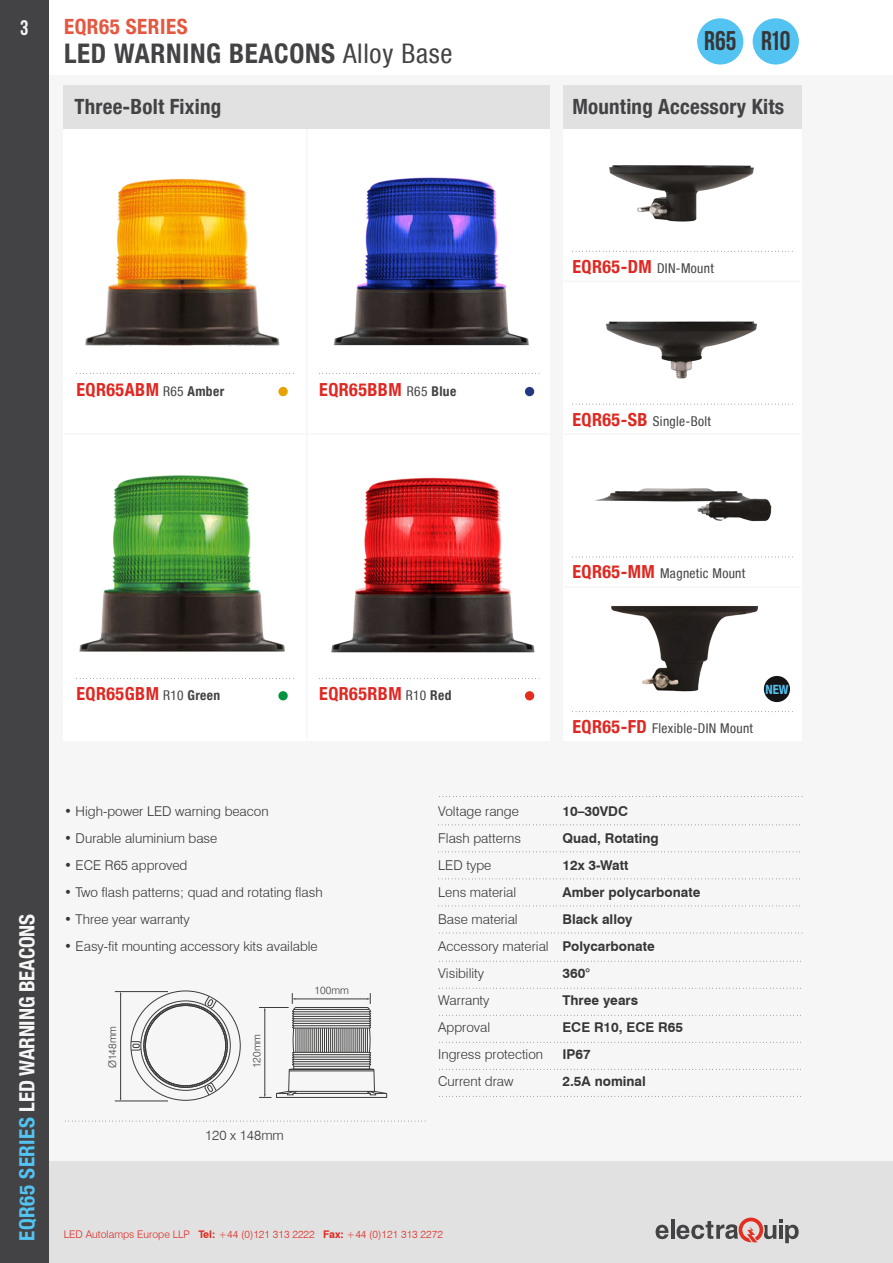
<style>
.page{position:relative;width:893px;height:1263px;background:#f6f6f6}
.page>*{position:absolute;margin:0;border:0;box-sizing:border-box;transform-origin:0 0}
.t1{font:700 condensed 27px "Helvetica Neue LT";letter-spacing:.025em;color:#434346}
.t2{font:27px "Bebas Neue";letter-spacing:-.01em;color:#373636}
.t3{font:700 condensed 21px "Helvetica Neue LT";letter-spacing:.01em;color:#434346}
.t4{font:700 condensed 21px "Helvetica Neue LT";letter-spacing:-.01em;color:#f6f6f6}
.t5{font:700 condensed 21px "Helvetica Neue LT";letter-spacing:.025em;color:#e65740}
.t6{font:21px "Bebas Neue";color:#f6f6f6}
.t7{font:700 condensed 18px "Helvetica Neue LT";letter-spacing:.025em;color:#df2822}
.t8{font:300 13.5px "Swiss 721 BT";color:#373636}
.t9{font:700 13.5px "Swiss 721 BT";color:#373636}
.t10{font:condensed 13.5px "Helvetica Neue LT";letter-spacing:.025em;color:#434346}
.t11{font:700 condensed 12.75px "Helvetica Neue LT";color:#53c3f1}
.t12{font:300 10.5px "Swiss 721 BT";color:#df2822}
.t13{font:300 10.5px "Swiss 721 BT";color:#3c3c3b}
.s1{font-weight:400}
.s2{font-weight:400;font-size:13.5px;color:#434346}
.s3{font-size:13.5px;color:#434346}
.s4{font-weight:700;font-size:18px;color:#df2822}
.s5{color:#53c3f1}
.s6{font-weight:700}
</style>
<div class="page">
<div style="left:0;top:0;width:893px;height:74px;background:#fff"></div>
<div style="left:0;top:1161px;width:893px;height:102px;background:#e1e1e1"></div>
<div style="left:0;top:0;width:49px;height:1263px;background:#434346"></div>
<svg style="left:656px;top:1225px;width:12px;height:14px"></svg>
<hr style="left:671px;top:1220px;width:3px;height:19px;background:#434346">
<svg style="left:676px;top:1217px;width:123px;height:26px"></svg>
<div style="left:64px;top:85px;width:486px;height:655px;background:#fff"></div>
<div style="left:563px;top:85px;width:238px;height:655px;background:#fff"></div>
<svg style="left:79px;top:373px;width:214px;height:1px"></svg>
<hr style="left:64px;top:433px;width:486px;height:2px;background:#f6f6f6">
<hr style="left:563px;top:433px;width:237px;height:2px;background:#f6f6f6">
<hr style="left:563px;top:281px;width:237px;height:1px;background:#f6f6f6">
<hr style="left:563px;top:586px;width:237px;height:2px;background:#f6f6f6">
<hr style="left:306px;top:128px;width:2px;height:610px;background:#f6f6f6">
<svg style="left:79px;top:678px;width:214px;height:1px"></svg>
<svg style="left:319px;top:373px;width:220px;height:1px"></svg>
<svg style="left:572px;top:251px;width:218px;height:1px"></svg>
<svg style="left:572px;top:404px;width:218px;height:1px"></svg>
<svg style="left:572px;top:557px;width:218px;height:1px"></svg>
<svg style="left:572px;top:711px;width:218px;height:1px"></svg>
<svg style="left:319px;top:678px;width:220px;height:1px"></svg>
<svg style="left:439px;top:796px;width:363px;height:1px"></svg>
<svg style="left:439px;top:933px;width:363px;height:1px"></svg>
<svg style="left:438px;top:824px;width:362px;height:1px"></svg>
<svg style="left:439px;top:961px;width:362px;height:1px"></svg>
<svg style="left:438px;top:851px;width:362px;height:1px"></svg>
<svg style="left:439px;top:988px;width:362px;height:1px"></svg>
<svg style="left:438px;top:878px;width:362px;height:1px"></svg>
<svg style="left:439px;top:1015px;width:362px;height:1px"></svg>
<svg style="left:438px;top:906px;width:362px;height:1px"></svg>
<svg style="left:439px;top:1042px;width:362px;height:1px"></svg>
<svg style="left:439px;top:1069px;width:362px;height:1px"></svg>
<svg style="left:439px;top:1096px;width:362px;height:1px"></svg>
<div style="left:64px;top:85px;width:486px;height:44px;background:#e1e1e1"></div>
<div style="left:563px;top:85px;width:238px;height:44px;background:#e1e1e1"></div>
<img style="left:85px;top:178px;width:195px;height:168px">
<img style="left:333px;top:177px;width:196px;height:169px">
<img style="left:331px;top:477px;width:204px;height:176px">
<img style="left:79px;top:475px;width:206px;height:177px">
<img style="left:579px;top:165px;width:207px;height:86px">
<img style="left:582px;top:321px;width:204px;height:83px">
<img style="left:595px;top:488px;width:177px;height:34px">
<img style="left:611px;top:606px;width:158px;height:94px">
<svg style="left:131px;top:996px;width:100px;height:99px"></svg>
<hr style="left:120px;top:994px;width:1px;height:104px;background:#3c3c3b">
<hr style="left:115px;top:991px;width:53px;height:1px;background:#3c3c3b">
<hr style="left:115px;top:1101px;width:53px;height:1px;background:#3c3c3b">
<svg style="left:259px;top:993px;width:128px;height:105px"></svg>
<div style="left:764px;top:676px;width:26px;height:26px;background:#141315;border-radius:50%"></div>
<div style="left:753px;top:18px;width:46px;height:47px;background:#53c3f1;border-radius:50%"></div>
<div style="left:697px;top:18px;width:46px;height:47px;background:#53c3f1;border-radius:50%"></div>
<svg style="left:65px;top:1121px;width:360px;height:1px"></svg>
<div style="left:278px;top:387px;width:10px;height:9px;background:#e7a100;border-radius:50%"></div>
<div style="left:278px;top:691px;width:10px;height:9px;background:#009440;border-radius:50%"></div>
<div style="left:525px;top:387px;width:9px;height:9px;background:#243882;border-radius:50%"></div>
<div style="left:525px;top:691px;width:9px;height:9px;background:#e32e1f;border-radius:50%"></div>
<h2 class="t6" style="left:20px;top:17px;width:10px">3</h2>
<p class="t5" style="left:64px;top:14px;width:125px">EQR65 SERIES</p>
<p class="t1" style="left:64px;top:37px;width:390px">LED WARNING BEACONS <span class="s1">Alloy Base</span></p>
<p class="t2" style="left:704px;top:26px;width:34px">R65</p>
<p class="t2" style="left:761px;top:26px;width:31px">R10</p>
<p class="t3" style="left:75px;top:94px;width:148px">Three-Bolt Fixing</p>
<p class="t3" style="left:572px;top:94px;width:213px">Mounting Accessory Kits</p>
<p class="t7" style="left:77px;top:378px;width:149px">EQR65ABM <span class="s2">R65</span> <span class="s3">Amber</span></p>
<p class="t7" style="left:319px;top:378px;width:138px">EQR65BBM <span class="s2">R65</span> <span class="s3">Blue</span></p>
<p class="t10" style="left:572px;top:260px;width:143px"><span class="s4">EQR65-DM</span> DIN-Mount</p>
<p class="t10" style="left:572px;top:413px;width:140px"><span class="s4">EQR65-SB</span> Single-Bolt</p>
<p class="t10" style="left:572px;top:566px;width:174px"><span class="s4">EQR65-MM</span> Magnetic Mount</p>
<p class="t7" style="left:77px;top:683px;width:145px">EQR65GBM <span class="s2">R10</span> <span class="s3">Green</span></p>
<p class="t7" style="left:319px;top:683px;width:134px">EQR65RBM <span class="s2">R10</span> <span class="s3">Red</span></p>
<p class="t10" style="left:572px;top:720px;width:182px"><span class="s4">EQR65-FD</span> Flexible-DIN Mount</p>
<p class="t11" style="left:765px;top:682px;width:25px">NEW</p>
<p class="t4" style="left:14px;top:1241px;width:328px;rotate:-90deg"><span class="s5">EQR65 SERIES</span> LED WARNING BEACONS</p>
<p class="t8" style="left:64px;top:803px;width:206px">• High-power LED warning beacon</p>
<p class="t8" style="left:64px;top:830px;width:155px">• Durable aluminium base</p>
<p class="t8" style="left:64px;top:857px;width:125px">• ECE R65 approved</p>
<p class="t8" style="left:64px;top:884px;width:260px">• Two flash patterns; quad and rotating flash</p>
<p class="t8" style="left:64px;top:911px;width:127px">• Three year warranty</p>
<p class="t8" style="left:64px;top:938px;width:255px">• Easy-fit mounting accessory kits available</p>
<p class="t13" style="left:106px;top:1068px;width:44px;rotate:-90deg">Ø148mm</p>
<p class="t13" style="left:250px;top:1068px;width:36px;rotate:-90deg">120mm</p>
<p class="t8" style="left:205px;top:1127px;width:80px">120 x 148mm</p>
<p class="t13" style="left:314px;top:983px;width:36px">100mm</p>
<p class="t8" style="left:438px;top:803px;width:82px">Voltage range</p>
<p class="t8" style="left:438px;top:830px;width:84px">Flash patterns</p>
<p class="t8" style="left:438px;top:857px;width:55px">LED type</p>
<p class="t8" style="left:438px;top:884px;width:79px">Lens material</p>
<p class="t8" style="left:438px;top:911px;width:81px">Base material</p>
<p class="t8" style="left:438px;top:938px;width:112px">Accessory material</p>
<p class="t8" style="left:438px;top:965px;width:47px">Visibility</p>
<p class="t8" style="left:438px;top:992px;width:53px">Warranty</p>
<p class="t8" style="left:438px;top:1019px;width:53px">Approval</p>
<p class="t8" style="left:438px;top:1046px;width:106px">Ingress protection</p>
<p class="t8" style="left:438px;top:1073px;width:77px">Current draw</p>
<p class="t9" style="left:562px;top:803px;width:67px">10–30VDC</p>
<p class="t9" style="left:562px;top:830px;width:98px">Quad, Rotating</p>
<p class="t9" style="left:562px;top:857px;width:67px">12x 3-Watt</p>
<p class="t9" style="left:562px;top:884px;width:139px">Amber polycarbonate</p>
<p class="t9" style="left:562px;top:911px;width:72px">Black alloy</p>
<p class="t9" style="left:562px;top:938px;width:94px">Polycarbonate</p>
<p class="t9" style="left:562px;top:965px;width:29px">360°</p>
<p class="t9" style="left:562px;top:992px;width:77px">Three years</p>
<p class="t9" style="left:562px;top:1019px;width:122px">ECE R10, ECE R65</p>
<p class="t9" style="left:562px;top:1046px;width:30px">IP67</p>
<p class="t9" style="left:562px;top:1073px;width:85px">2.5A nominal</p>
<p class="t12" style="left:64px;top:1228px;width:381px">LED Autolamps Europe LLP <span class="s6">Tel:</span> +44 (0)121 313 2222 <span class="s6">Fax:</span> +44 (0)121 313 2272</p>
</div>
